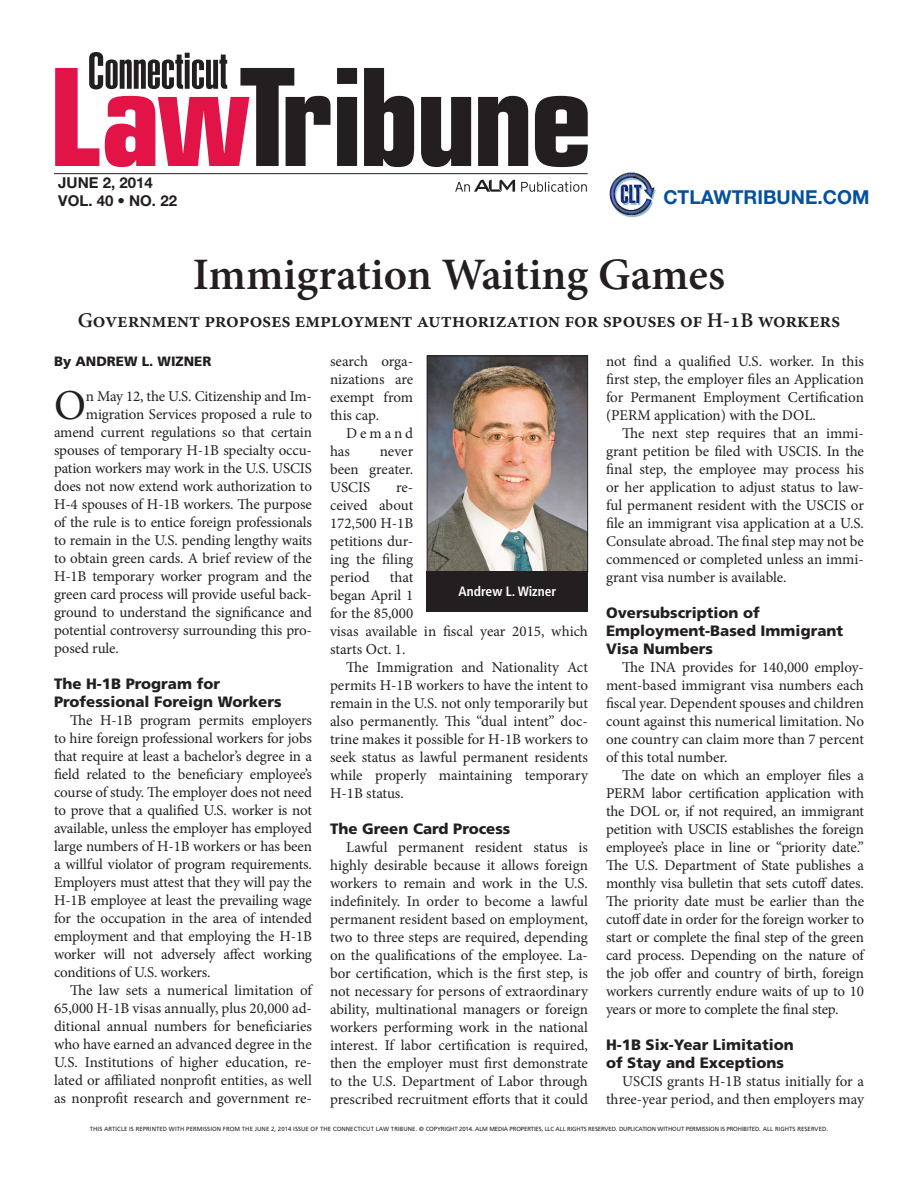
<style>
.page{position:relative;width:918px;height:1188px;background:#fff}
.page>*{position:absolute;margin:0;border:0;box-sizing:border-box;transform-origin:0 0}
.HEAD_Minion{font:600 45px "Minion Pro";letter-spacing:-.005em;color:#231f20}
.DROPCAP_1st_paragrap{font:42.75px "Minion Pro";color:#231f20}
.DECK_Cover{font:600 21px "Minion Pro";letter-spacing:-.01em;color:#231f20}
.t1{font:700 19.2px "Helvetica Neue LT Std";color:#05519d}
.TEXT_Body_text{font:15px/18px "Minion Pro";letter-spacing:-.005em;color:#231f20;text-align:justify}
.DROPCAP_1st_paragrap-2{font:15px "Minion Pro";letter-spacing:-.01em;color:#231f20}
.SUBHEAD_Callout{font:900 15px/18px "Frutiger LT Std";color:#231f20}
.t2{font:700 15px "Helvetica Neue LT Std";color:#231f20}
.TEXT_Body_text-2{font:15px/18px "Minion Pro";letter-spacing:.195em;color:#231f20}
.BYLINE_Byline{font:900 13.5px "Frutiger LT Std";color:#231f20}
.TEASER_What_s_Online{font:700 condensed 13.5px "Frutiger LT Std";color:#fff}
.t3{font:6px "Frutiger LT Std";letter-spacing:-.01em;color:#231f20}
</style>
<div class="page">
<svg style="left:337px;top:68px;width:20px;height:98px"></svg>
<svg style="left:364px;top:68px;width:50px;height:99px"></svg>
<svg style="left:421px;top:97px;width:50px;height:70px"></svg>
<svg style="left:478px;top:96px;width:50px;height:70px"></svg>
<svg style="left:535px;top:96px;width:53px;height:71px"></svg>
<svg style="left:55px;top:52px;width:276px;height:115px"></svg>
<hr style="left:54px;top:173px;width:534px;height:1px;background:#231f20">
<svg style="left:521px;top:182px;width:66px;height:10px"></svg>
<svg style="left:455px;top:180px;width:60px;height:12px"></svg>
<img style="left:609px;top:172px;width:48px;height:46px">
<img style="left:429px;top:358px;width:157px;height:213px">
<div style="left:427px;top:356px;width:161px;height:217px;border:1px solid #231f20"></div>
<div style="left:427px;top:571px;width:161px;height:40px;background:#231f20"></div>
<p class="t2" style="left:58px;top:173px;width:96px">JUNE 2, 2014</p>
<p class="t2" style="left:58px;top:191px;width:120px">VOL. 40 • NO. 22</p>
<p class="t1" style="left:663px;top:185px;width:207px">CTLAWTRIBUNE.COM</p>
<p class="HEAD_Minion" style="left:193px;top:244px;width:534px">Immigration Waiting Games</p>
<p class="DECK_Cover" style="left:78px;top:306px;width:764px">Government proposes employment authorization for spouses of H-1B workers</p>
<p class="BYLINE_Byline" style="left:54px;top:353px;width:159px">By ANDREW L. WIZNER</p>
<p class="DROPCAP_1st_paragrap" style="left:54px;top:377px;width:33px">O</p>
<p class="DROPCAP_1st_paragrap-2" style="left:86px;top:386px;width:228px">n May 12, the U.S. Citizenship and Im-</p>
<p class="TEXT_Body_text" style="left:606px;top:353px;width:260px">not find a qualified U.S. worker. In this first step, the employer files an Application for Permanent Employment Certification (PERM application) with the DOL.</p>
<p class="TEXT_Body_text" style="left:606px;top:425px;width:260px;text-indent:16px">The next step requires that an immi&shy;grant petition be filed with USCIS. In the final step, the employee may process his or her application to adjust status to law&shy;ful permanent resident with the USCIS or file an immigrant visa application at a U.S.<br>Consulate abroad. The final step may not be commenced or completed unless an immi&shy;grant visa number is available.</p>
<p class="SUBHEAD_Callout" style="left:606px;top:604px;width:239px">Oversubscription of<br>Employment-Based Immigrant<br>Visa Numbers</p>
<p class="TEXT_Body_text" style="left:606px;top:659px;width:260px;text-indent:16px">The INA provides for 140,000 employ&shy;ment-based immigrant visa numbers each fiscal year. Dependent spouses and children count against this numerical limitation. No one country can claim more than 7 percent of this total number.</p>
<p class="TEXT_Body_text" style="left:606px;top:767px;width:260px;text-indent:16px">The date on which an employer files a PERM labor certification application with the DOL or, if not required, an immigrant petition with USCIS establishes the foreign employee’s place in line or “priority date.” The U.S. Department of State publishes a monthly visa bulletin that sets cutoff dates.<br>The priority date must be earlier than the cutoff date in order for the foreign worker to start or complete the final step of the green card process. Depending on the nature of the job offer and country of birth, foreign workers currently endure waits of up to 10 years or more to complete the final step.</p>
<p class="SUBHEAD_Callout" style="left:606px;top:1036px;width:189px">H-1B Six-Year Limitation of Stay and Exceptions</p>
<p class="TEXT_Body_text" style="left:606px;top:1073px;width:260px;text-align:right">USCIS grants H-1B status initially for a three-year period, and then employers may</p>
<p class="t3" style="left:90px;top:1125px;width:740px">THIS ARTICLE IS REPRINTED WITH PERMISSION FROM THE JUNE 2, 2014 ISSUE OF THE CONNECTICUT LAW TRIBUNE. © COPYRIGHT 2014. ALM MEDIA PROPERTIES, LLC ALL RIGHTS RESERVED. DUPLICATION WITHOUT PERMISSION IS PROHIBITED. ALL RIGHTS RESERVED.</p>
<p class="TEXT_Body_text" style="left:330px;top:353px;width:85px">search orga&shy;nizations are exempt from this cap.</p>
<p class="TEXT_Body_text-2" style="left:330px;top:425px;width:85px;text-indent:16px">Demand has</p>
<p class="DROPCAP_1st_paragrap-2" style="left:86px;top:404px;width:228px">migration Services proposed a rule to</p>
<p class="DROPCAP_1st_paragrap-2" style="left:54px;top:422px;width:260px">amend current regulations so that certain</p>
<p class="DROPCAP_1st_paragrap-2" style="left:54px;top:440px;width:260px">spouses of temporary H-1B specialty occu-</p>
<p class="DROPCAP_1st_paragrap-2" style="left:54px;top:458px;width:259px">pation workers may work in the U.S. USCIS</p>
<p class="DROPCAP_1st_paragrap-2" style="left:54px;top:476px;width:259px">does not now extend work authorization to</p>
<p class="DROPCAP_1st_paragrap-2" style="left:54px;top:494px;width:259px">H-4 spouses of H-1B workers. The purpose</p>
<p class="DROPCAP_1st_paragrap-2" style="left:54px;top:512px;width:260px">of the rule is to entice foreign professionals</p>
<p class="DROPCAP_1st_paragrap-2" style="left:54px;top:530px;width:259px">to remain in the U.S. pending lengthy waits</p>
<p class="DROPCAP_1st_paragrap-2" style="left:54px;top:548px;width:259px">to obtain green cards. A brief review of the</p>
<p class="DROPCAP_1st_paragrap-2" style="left:54px;top:566px;width:259px">H-1B temporary worker program and the</p>
<p class="DROPCAP_1st_paragrap-2" style="left:54px;top:584px;width:260px">green card process will provide useful back-</p>
<p class="DROPCAP_1st_paragrap-2" style="left:54px;top:602px;width:259px">ground to understand the significance and</p>
<p class="DROPCAP_1st_paragrap-2" style="left:54px;top:620px;width:260px">potential controversy surrounding this pro-</p>
<p class="DROPCAP_1st_paragrap-2" style="left:54px;top:638px;width:66px">posed rule.</p>
<p class="SUBHEAD_Callout" style="left:54px;top:675px;width:229px">The H-1B Program for<br>Professional Foreign Workers</p>
<p class="TEXT_Body_text" style="left:54px;top:711px;width:260px;text-indent:16px">The H-1B program permits employers to hire foreign professional workers for jobs that require at least a bachelor’s degree in a field related to the beneficiary employee’s course of study. The employer does not need to prove that a qualified U.S. worker is not available, unless the employer has employed large numbers of H-1B workers or has been a willful violator of program requirements.<br>Employers must attest that they will pay the H-1B employee at least the prevailing wage for the occupation in the area of intended employment and that employing the H-1B worker will not adversely affect working conditions of U.S. workers.</p>
<p class="TEXT_Body_text" style="left:54px;top:981px;width:260px;text-indent:16px">The law sets a numerical limitation of 65,000 H-1B visas annually, plus 20,000 ad&shy;ditional annual numbers for beneficiaries who have earned an advanced degree in the U.S. Institutions of higher education, re&shy;lated or affiliated nonprofit entities, as well as nonprofit research and government re-</p>
<p class="TEXT_Body_text" style="left:330px;top:443px;width:85px;text-indent:50px">never been greater.<br>USCIS</p>
<p class="TEXT_Body_text" style="left:330px;top:479px;width:85px;text-indent:66px">re&shy;ceived about 172,500 H-1B petitions dur&shy;ing the filing period</p>
<p class="TEXT_Body_text" style="left:330px;top:569px;width:259px;text-align:left;text-indent:60px">that<br>began April 1<br>for the 85,000<br>visas available in fiscal year 2015, which starts Oct. 1.</p>
<p class="TEXT_Body_text" style="left:330px;top:659px;width:260px;text-indent:16px">The Immigration and Nationality Act permits H-1B workers to have the intent to remain in the U.S. not only temporarily but also permanently. This “dual intent” doc&shy;trine makes it possible for H-1B workers to seek status as lawful permanent residents while properly maintaining temporary H-1B status.</p>
<p class="SUBHEAD_Callout" style="left:330px;top:820px;width:182px">The Green Card Process</p>
<p class="TEXT_Body_text" style="left:330px;top:839px;width:260px;text-indent:16px">Lawful permanent resident status is highly desirable because it allows foreign workers to remain and work in the U.S. indefinitely. In order to become a lawful permanent resident based on employment, two to three steps are required, depending on the qualifications of the employee. La&shy;bor certification, which is the first step, is not necessary for persons of extraordinary ability, multinational managers or foreign workers performing work in the national interest. If labor certification is required, then the employer must first demonstrate to the U.S. Department of Labor through prescribed recruitment efforts that it could</p>
<p class="TEASER_What_s_Online" style="left:459px;top:584px;width:99px">Andrew L. Wizner</p>
</div>
